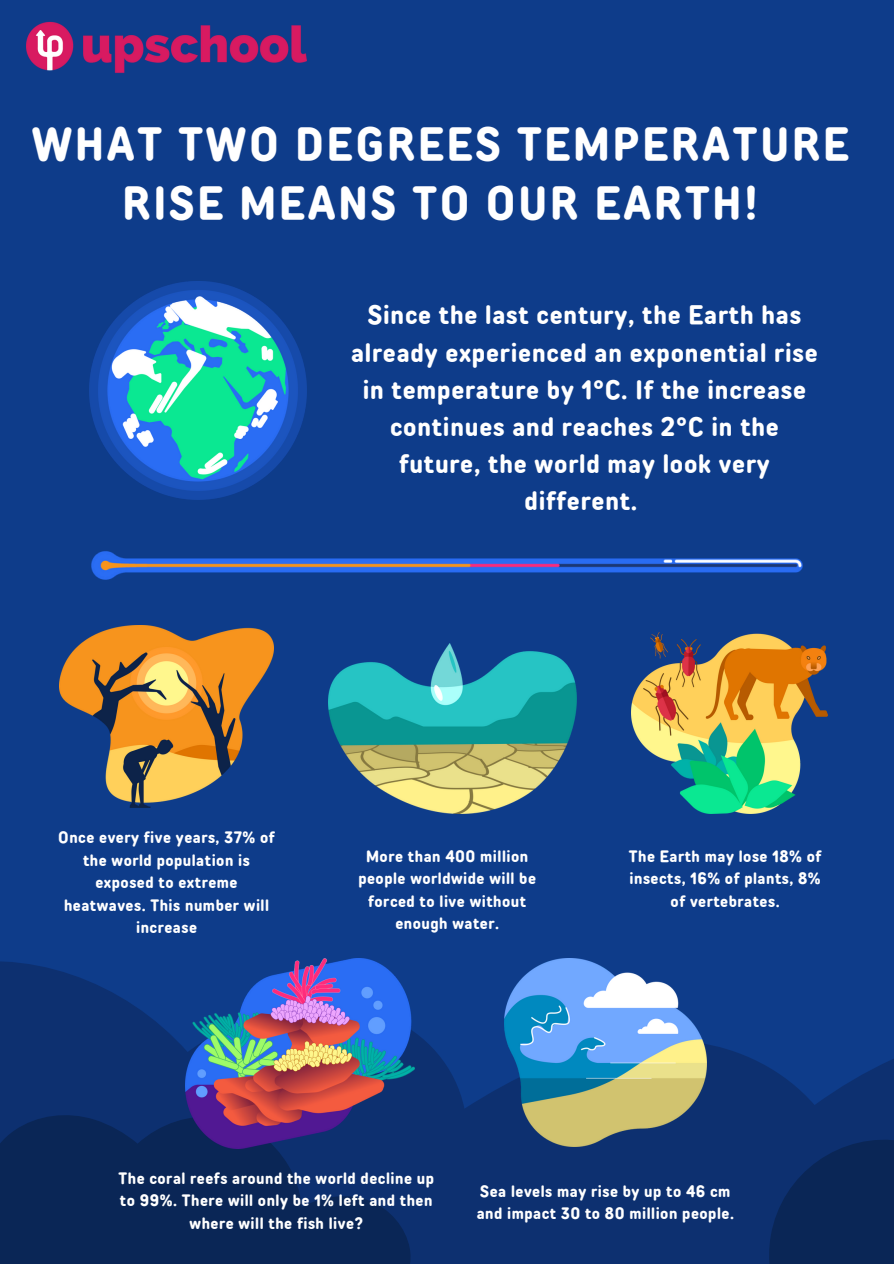
<style>
.page{position:relative;width:894px;height:1264px;background:#fff}
.page>*{position:absolute;margin:0;border:0;box-sizing:border-box;transform-origin:0 0}
.t1{font:700 condensed 46.5px/59.7px "TT Rounds Neue";letter-spacing:.06em;color:#fff;text-align:center}
.t2{font:700 condensed 26.7px/37.2px "TT Rounds Neue";letter-spacing:.03em;color:#fff;text-align:center}
.t3{font:700 condensed 16.5px/22.5px "TT Rounds Neue";letter-spacing:.03em;color:#fff;text-align:center}
</style>
<div class="page">
<div style="left:0;top:0;width:893px;height:1263px;background:#0e3c8a"></div>
<svg style="left:0;top:642px;width:828px;height:621px"></svg>
<svg style="left:0;top:1111px;width:413px;height:152px;background:#0a275a"></svg>
<svg style="left:746px;top:1051px;width:147px;height:212px;background:#0b2d69"></svg>
<img style="left:91px;top:551px;width:712px;height:29px">
<img style="left:328px;top:644px;width:248px;height:170px">
<img style="left:59px;top:626px;width:214px;height:181px">
<img style="left:631px;top:632px;width:196px;height:181px">
<img style="left:504px;top:958px;width:202px;height:188px">
<img style="left:185px;top:958px;width:229px;height:190px">
<img style="left:89px;top:282px;width:218px;height:217px">
<img style="left:26px;top:21px;width:280px;height:52px">
<h1 class="t1" style="left:32px;top:114px;width:818px">WHAT TWO DEGREES TEMPERATURE<br>RISE MEANS TO OUR EARTH!</h1>
<h2 class="t2" style="left:351px;top:297px;width:468px">Since the last century, the Earth has already experienced an exponential rise in temperature by 1°C. If the increase continues and reaches 2°C in the future, the world may look very different.</h2>
<p class="t3" style="left:58px;top:826px;width:218px">Once every five years, 37% of the world population is exposed to extreme heatwaves. This number will increase</p>
<p class="t3" style="left:358px;top:845px;width:179px">More than 400 million people worldwide will be forced to live without enough water.</p>
<p class="t3" style="left:628px;top:845px;width:194px">The Earth may lose 18% of insects, 16% of plants, 8% of vertebrates.</p>
<p class="t3" style="left:118px;top:1166px;width:317px">The coral reefs around the world decline up to 99%. There will only be 1% left and then where will the fish live?</p>
<p class="t3" style="left:476px;top:1179px;width:259px;text-align:left">Sea levels may rise by up to 46 cm and impact 30 to 80 million people.</p>
</div>
